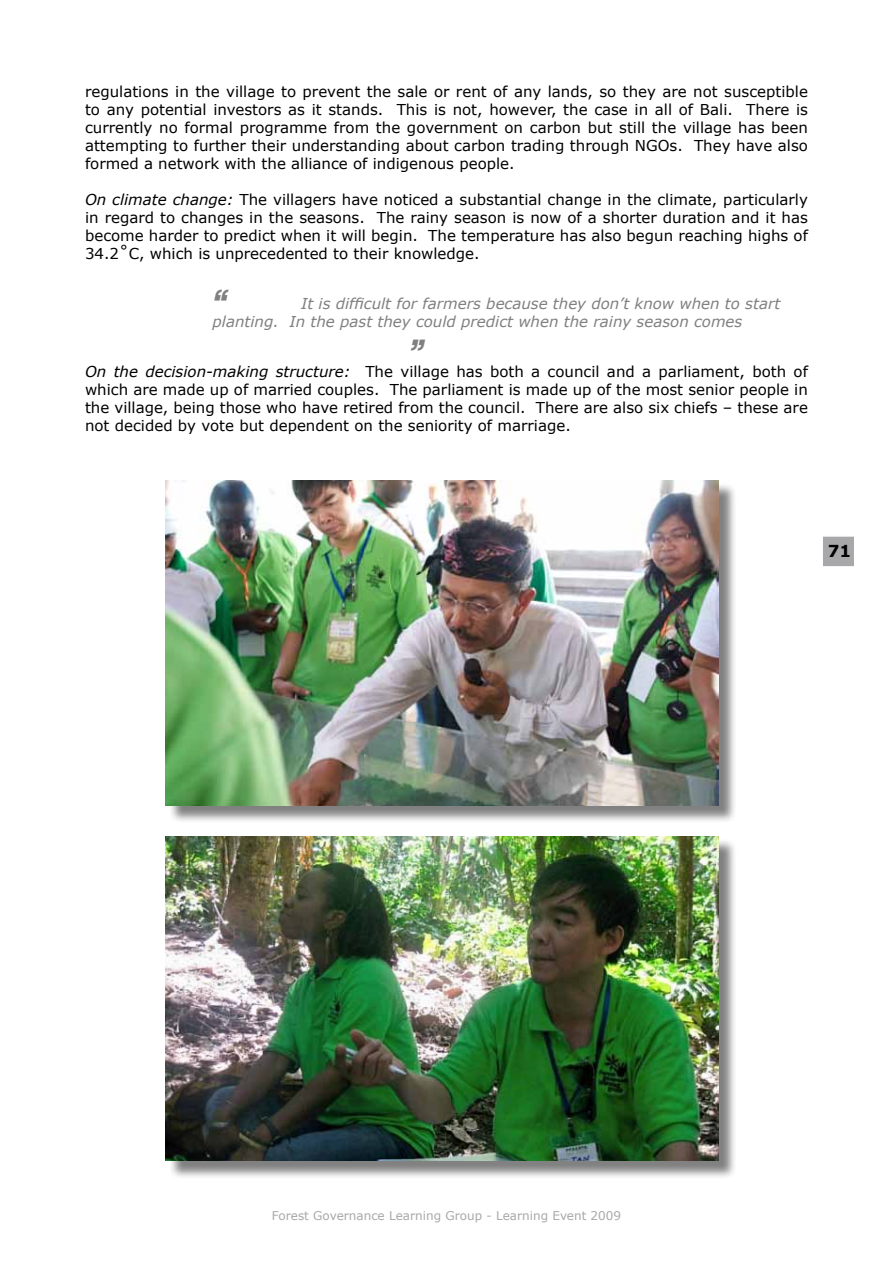
<style>
.page{position:relative;width:893px;height:1263px;background:#fff}
.page>*{position:absolute;margin:0;border:0;box-sizing:border-box;transform-origin:0 0}
.t1{font:italic 900 27px "Arial";color:#808080}
.t2{font:700 16.5px "Verdana";color:#000}
.t3{font:15px/18px "Verdana";color:#000;text-align:justify}
.t4{font:italic 15px/18px "Verdana";color:#808080}
.t5{font:12px "Verdana";color:#a8a8ab}
.s1{font-style:italic}
</style>
<div class="page">
<div style="left:821px;top:535px;width:34px;height:33px;background:#a8a8ab;border:2px solid #fff"></div>
<div style="left:168px;top:483px;width:569px;height:341px;background:#000;opacity:.5"></div>
<img style="left:166px;top:480px;width:553px;height:325px">
<div style="left:168px;top:838px;width:569px;height:341px;background:#000;opacity:.5"></div>
<img style="left:166px;top:836px;width:553px;height:325px">
<p class="t3" style="left:85px;top:82px;width:724px">regulations in the village to prevent the sale or rent of any lands, so they are not susceptible to any potential investors as it stands. This is not, however, the case in all of Bali. There is currently no formal programme from the government on carbon but still the village has been attempting to further their understanding about carbon trading through NGOs. They have also formed a network with the alliance of indigenous people.</p>
<p class="t3" style="left:85px;top:190px;width:724px"><span class="s1">On climate change:</span> The villagers have noticed a substantial change in the climate, particularly in regard to changes in the seasons. The rainy season is now of a shorter duration and it has become harder to predict when it will begin. The temperature has also begun reaching highs of 34.2˚C, which is unprecedented to their knowledge.</p>
<h1 class="t1" style="left:213px;top:283px;width:15px">“</h1>
<p class="t4" style="left:213px;top:294px;width:569px;text-indent:88px">It is difficult for farmers because they don’t know when to start planting. In the past they could predict when the rainy season comes</p>
<h1 class="t1" style="left:409px;top:333px;width:15px">”</h1>
<p class="t3" style="left:85px;top:362px;width:724px"><span class="s1">On the decision-making structure:</span> The village has both a council and a parliament, both of which are made up of married couples. The parliament is made up of the most senior people in the village, being those who have retired from the council. There are also six chiefs – these are not decided by vote but dependent on the seniority of marriage.</p>
<p class="t2" style="left:828px;top:540px;width:25px">71</p>
<p class="t5" style="left:272px;top:1208px;width:351px">Forest Governance Learning Group - Learning Event 2009</p>
</div>
